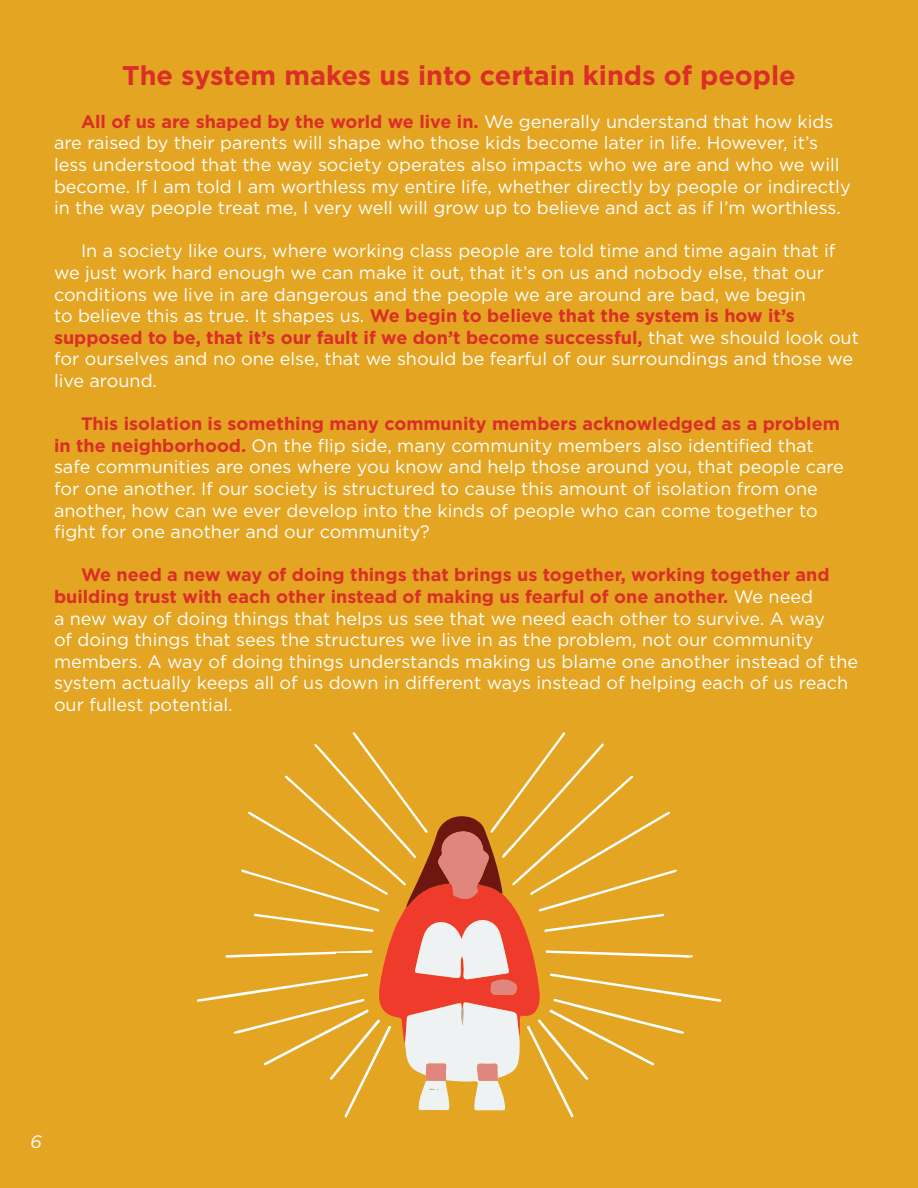
<style>
.page{position:relative;width:918px;height:1188px;background:#e4a522}
.page>*{position:absolute;margin:0;border:0;box-sizing:border-box;transform-origin:0 0}
.t1{font:700 27px "Gotham";color:#da2e27}
.t2{font:18px/21.6px "Gotham";color:#fff}
.t3{font:italic 18px "Gotham";color:#fff}
.s1{font-weight:700;color:#da2e27}
</style>
<div class="page">
<svg style="left:197px;top:732px;width:524px;height:386px"></svg>
<p class="t1" style="left:122px;top:59px;width:675px">The system makes us into certain kinds of people</p>
<p class="t2" style="left:54px;top:110px;width:798px;text-indent:27px"><span class="s1">All of us are shaped by the world we live in.</span> We generally understand that how kids are raised by their parents will shape who those kids become later in life. However, it’s less understood that the way society operates also impacts who we are and who we will become. If I am told I am worthless my entire life, whether directly by people or indirectly in the way people treat me, I very well will grow up to believe and act as if I’m worthless.</p>
<p class="t2" style="left:54px;top:240px;width:807px;text-indent:27px">In a society like ours, where working class people are told time and time again that if we just work hard enough we can make it out, that it’s on us and nobody else, that our conditions we live in are dangerous and the people we are around are bad, we begin<br>to believe this as true. It shapes us. <span class="s1">We begin to believe that the system is how it’s supposed to be, that it’s our fault if we don’t become successful,</span> that we should look out for ourselves and no one else, that we should be fearful of our surroundings and those we live around.</p>
<p class="t2" style="left:54px;top:413px;width:791px;text-indent:27px"><span class="s1">This isolation is something many community members acknowledged as a problem in the neighborhood.</span> On the flip side, many community members also identified that safe communities are ones where you know and help those around you, that people care for one another. If our society is structured to cause this amount of isolation from one another, how can we ever develop into the kinds of people who can come together to fight for one another and our community?</p>
<p class="t2" style="left:54px;top:564px;width:806px;text-indent:27px"><span class="s1">We need a new way of doing things that brings us together, working together and building trust with each other instead of making us fearful of one another.</span> We need<br>a new way of doing things that helps us see that we need each other to survive. A way<br>of doing things that sees the structures we live in as the problem, not our community members. A way of doing things understands making us blame one another instead of the system actually keeps all of us down in different ways instead of helping each of us reach our fullest potential.</p>
<p class="t3" style="left:30px;top:1131px;width:13px">6</p>
</div>
